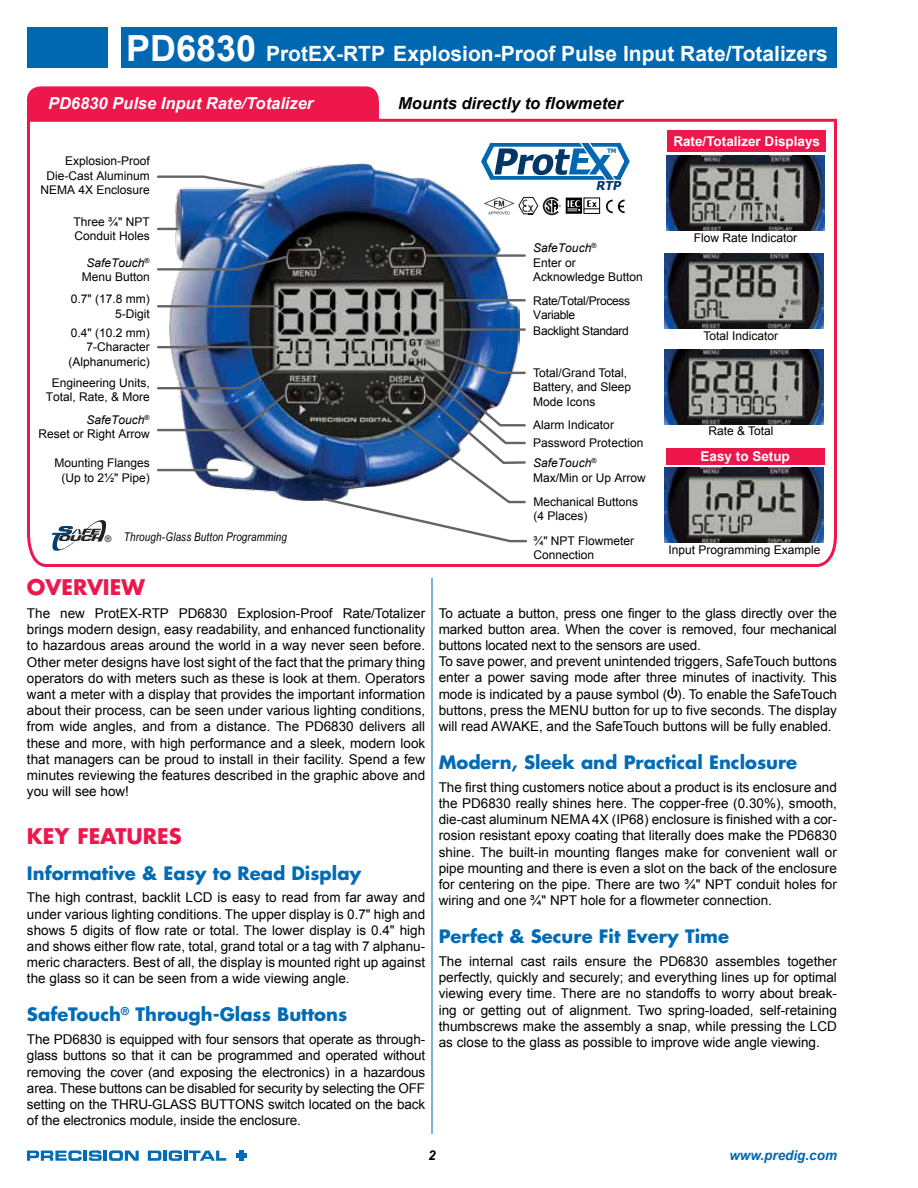
<style>
.page{position:relative;width:918px;height:1188px;background:#fff}
.page>*{position:absolute;margin:0;border:0;box-sizing:border-box;transform-origin:0 0}
.t1{font:700 21px "Arial";color:#fff}
.t2{font:700 21px "Futura Std";color:#ed174c}
.t3{font:700 18px "Futura Std";color:#006bb6}
.t4{font:italic 700 16.5px "Arial";color:#fff}
.t5{font:italic 700 16.5px "Arial";color:#000}
.t6{font:13.5px/16.2px "Arial";color:#000;text-align:justify}
.t7{font:700 13.5px "Arial";color:#fff}
.t8{font:italic 700 13.5px "Arial";color:#0067b1}
.t9{font:italic 700 13.5px "Arial";color:#000}
.t10{font:italic 700 12.3px "Tahoma";color:#003768}
.t11{font:12px/14.4px "Arial";color:#000}
.t12{font:12px/14.4px "Arial";letter-spacing:-.025em;color:#000}
.t13{font:italic 12px "Arial Narrow";letter-spacing:.015em;color:#000}
.t14{font:700 6.15px "Tahoma";color:#0067b1}
.s1{font-size:36px}
.s2{font-style:italic}
.s3{font-family:"Eurostile LT Std";font-weight:700;font-size:8.1px;color:#231f20}
.s4{font-family:"Eurostile LT Std Ex 2";font-style:normal;font-size:9.15px;color:#231f20}
</style>
<div class="page">
<div style="left:122px;top:27px;width:715px;height:41px;background:#0067b1"></div>
<div style="left:27px;top:27px;width:81px;height:41px;background:#0067b1"></div>
<div style="left:236px;top:1153px;width:11px;height:5px;background:#006bb6"></div>
<svg style="left:27px;top:1150px;width:112px;height:11px"></svg>
<svg style="left:148px;top:1150px;width:78px;height:11px"></svg>
<svg style="left:27px;top:118px;width:810px;height:449px"></svg>
<div style="left:27px;top:86px;width:352px;height:33px;background:#ed174c;border-radius:14px"></div>
<div style="left:27px;top:103px;width:352px;height:16px;background:#ed174c"></div>
<hr style="left:432px;top:578px;width:1px;height:556px;background:#0067b1">
<svg style="left:667px;top:687px;width:10px;height:12px"></svg>
<img style="left:169px;top:163px;width:351px;height:337px">
<hr style="left:158px;top:346px;width:120px;height:2px;background:#636466">
<hr style="left:440px;top:299px;width:85px;height:2px;background:#636466">
<hr style="left:158px;top:469px;width:59px;height:2px;background:#636466">
<hr style="left:444px;top:328px;width:81px;height:3px;background:#636466">
<hr style="left:158px;top:305px;width:121px;height:2px;background:#636466">
<svg style="left:156px;top:254px;width:133px;height:18px;background:#697c98"></svg>
<hr style="left:427px;top:254px;width:98px;height:3px;background:#636466">
<svg style="left:158px;top:228px;width:19px;height:2px"></svg>
<svg style="left:320px;top:244px;width:27px;height:27px"></svg>
<svg style="left:364px;top:243px;width:27px;height:26px"></svg>
<img style="left:156px;top:364px;width:131px;height:68px">
<svg style="left:156px;top:174px;width:110px;height:16px"></svg>
<svg style="left:480px;top:141px;width:151px;height:44px"></svg>
<svg style="left:484px;top:197px;width:142px;height:18px"></svg>
<svg style="left:52px;top:518px;width:54px;height:34px"></svg>
<img style="left:666px;top:156px;width:159px;height:75px">
<img style="left:665px;top:253px;width:159px;height:75px">
<img style="left:665px;top:349px;width:159px;height:75px">
<img style="left:665px;top:468px;width:159px;height:75px">
<div style="left:667px;top:131px;width:159px;height:21px;background:#ed174c"></div>
<div style="left:666px;top:448px;width:159px;height:17px;background:#ed174c"></div>
<img style="left:319px;top:345px;width:209px;height:199px">
<h1 class="t1" style="left:126px;top:39px;width:704px"><span class="s1">PD6830</span> ProtEX-RTP Explosion-Proof Pulse Input Rate/Totalizers</h1>
<p class="t4" style="left:48px;top:92px;width:267px">PD6830 Pulse Input Rate/Totalizer</p>
<p class="t5" style="left:398px;top:92px;width:226px">Mounts directly to flowmeter</p>
<p class="t11" style="left:40px;top:154px;width:111px;text-align:right">Explosion-Proof<br>Die-Cast Aluminum<br>NEMA 4X Enclosure</p>
<p class="t11" style="left:73px;top:215px;width:78px">Three ¾" NPT<br>Conduit Holes</p>
<p class="t11" style="left:82px;top:255px;width:70px;text-align:center"><span class="s2">SafeTouch</span><sup>®<br></sup>Menu Button</p>
<p class="t11" style="left:71px;top:292px;width:80px;text-align:right">0.7" (17.8 mm)<br>5-Digit</p>
<p class="t11" style="left:68px;top:326px;width:83px;text-align:right">0.4" (10.2 mm)<br>7-Character (Alphanumeric)</p>
<p class="t11" style="left:46px;top:375px;width:106px;text-align:center">Engineering Units,<br>Total, Rate, &amp; More</p>
<p class="t11" style="left:38px;top:412px;width:113px;text-align:right"><span class="s2">SafeTouch</span><sup>®<br></sup>Reset or Right Arrow</p>
<p class="t11" style="left:54px;top:456px;width:97px;text-align:center">Mounting Flanges (Up to 2½" Pipe)</p>
<p class="t13" style="left:58px;top:529px;width:230px"><span class="s3">OUCH</span> <span class="s4">®</span> Through-Glass Button Programming</p>
<h1 class="t2" style="left:27px;top:573px;width:119px">Overview</h1>
<p class="t6" style="left:27px;top:605px;width:400px">The new ProtEX-RTP PD6830 Explosion-Proof Rate/Totalizer brings modern design, easy readability, and enhanced functionality to hazardous areas around the world in a way never seen before.<br>Other meter designs have lost sight of the fact that the primary thing operators do with meters such as these is look at them. Operators want a meter with a display that provides the important information about their process, can be seen under various lighting conditions, from wide angles, and from a distance. The PD6830 delivers all these and more, with high performance and a sleek, modern look that managers can be proud to install in their facility. Spend a few minutes reviewing the features described in the graphic above and you will see how!</p>
<h1 class="t2" style="left:27px;top:823px;width:156px">Key Features</h1>
<h2 class="t3" style="left:27px;top:861px;width:337px">Informative &amp; Easy to Read Display</h2>
<p class="t6" style="left:27px;top:890px;width:400px">The high contrast, backlit LCD is easy to read from far away and under various lighting conditions. The upper display is 0.7" high and shows 5 digits of flow rate or total. The lower display is 0.4" high and shows either flow rate, total, grand total or a tag with 7 alphanu&shy;meric characters. Best of all, the display is mounted right up against the glass so it can be seen from a wide viewing angle.</p>
<h2 class="t3" style="left:27px;top:1003px;width:322px">SafeTouch<sup>®</sup> Through-Glass Buttons</h2>
<p class="t6" style="left:27px;top:1032px;width:400px">The PD6830 is equipped with four sensors that operate as through&shy;glass buttons so that it can be programmed and operated without removing the cover (and exposing the electronics) in a hazardous area. These buttons can be disabled for security by selecting the OFF setting on the THRU-GLASS BUTTONS switch located on the back of the electronics module, inside the enclosure.</p>
<p class="t14" style="left:607px;top:147px;width:11px">TM</p>
<p class="t10" style="left:596px;top:177px;width:29px">RTP</p>
<p class="t11" style="left:533px;top:241px;width:111px"><span class="s2">SafeTouch</span><sup>®<br></sup>Enter or<br>Acknowledge Button</p>
<p class="t12" style="left:533px;top:294px;width:98px">Rate/Total/Process<br>Variable</p>
<p class="t12" style="left:533px;top:324px;width:97px">Backlight Standard</p>
<p class="t11" style="left:533px;top:366px;width:99px">Total/Grand Total,<br>Battery, and Sleep<br>Mode Icons</p>
<p class="t11" style="left:533px;top:418px;width:82px">Alarm Indicator</p>
<p class="t11" style="left:533px;top:436px;width:112px">Password Protection</p>
<p class="t11" style="left:533px;top:456px;width:114px"><span class="s2">SafeTouch</span><sup>®<br></sup>Max/Min or Up Arrow</p>
<p class="t11" style="left:533px;top:494px;width:106px">Mechanical Buttons (4 Places)</p>
<p class="t11" style="left:533px;top:534px;width:102px">¾" NPT Flowmeter<br>Connection</p>
<p class="t7" style="left:673px;top:133px;width:148px">Rate/Totalizer Displays</p>
<p class="t11" style="left:694px;top:231px;width:105px">Flow Rate Indicator</p>
<p class="t11" style="left:704px;top:328px;width:76px">Total Indicator</p>
<p class="t11" style="left:708px;top:424px;width:67px">Rate &amp; Total</p>
<p class="t7" style="left:701px;top:448px;width:91px">Easy to Setup</p>
<p class="t11" style="left:668px;top:543px;width:154px">Input Programming Example</p>
<p class="t6" style="left:439px;top:605px;width:400px;text-align:left">To actuate a button, press one finger to the glass directly over the marked button area. When the cover is removed, four mechanical buttons located next to the sensors are used.<br>To save power, and prevent unintended triggers, SafeTouch buttons enter a power saving mode after three minutes of inactivity. This mode is indicated by a pause symbol ( ). To enable the SafeTouch buttons, press the MENU button for up to five seconds. The display will read AWAKE, and the SafeTouch buttons will be fully enabled.</p>
<h2 class="t3" style="left:439px;top:750px;width:360px">Modern, Sleek and Practical E nclosure</h2>
<p class="t6" style="left:439px;top:779px;width:400px">The first thing customers notice about a product is its enclosure and the PD6830 really shines here. The copper-free (0.30%), smooth, die-cast aluminum NEMA 4X (IP68) enclosure is finished with a cor&shy;rosion resistant epoxy coating that literally does make the PD6830 shine. The built-in mounting flanges make for convenient wall or pipe mounting and there is even a slot on the back of the enclosure for centering on the pipe. There are two ¾" NPT conduit holes for wiring and one ¾" NPT hole for a flowmeter connection.</p>
<h2 class="t3" style="left:439px;top:924px;width:292px">Perfect &amp; Secure Fit Every Time</h2>
<p class="t6" style="left:439px;top:953px;width:400px">The internal cast rails ensure the PD6830 assembles together perfectly, quickly and securely; and everything lines up for optimal viewing every time. There are no standoffs to worry about break&shy;ing or getting out of alignment. Two spring-loaded, self-retaining thumbscrews make the assembly a snap, while pressing the LCD as close to the glass as possible to improve wide angle viewing.</p>
<p class="t9" style="left:428px;top:1146px;width:9px">2</p>
<p class="t8" style="left:729px;top:1147px;width:109px">www.predig.com</p>
</div>
